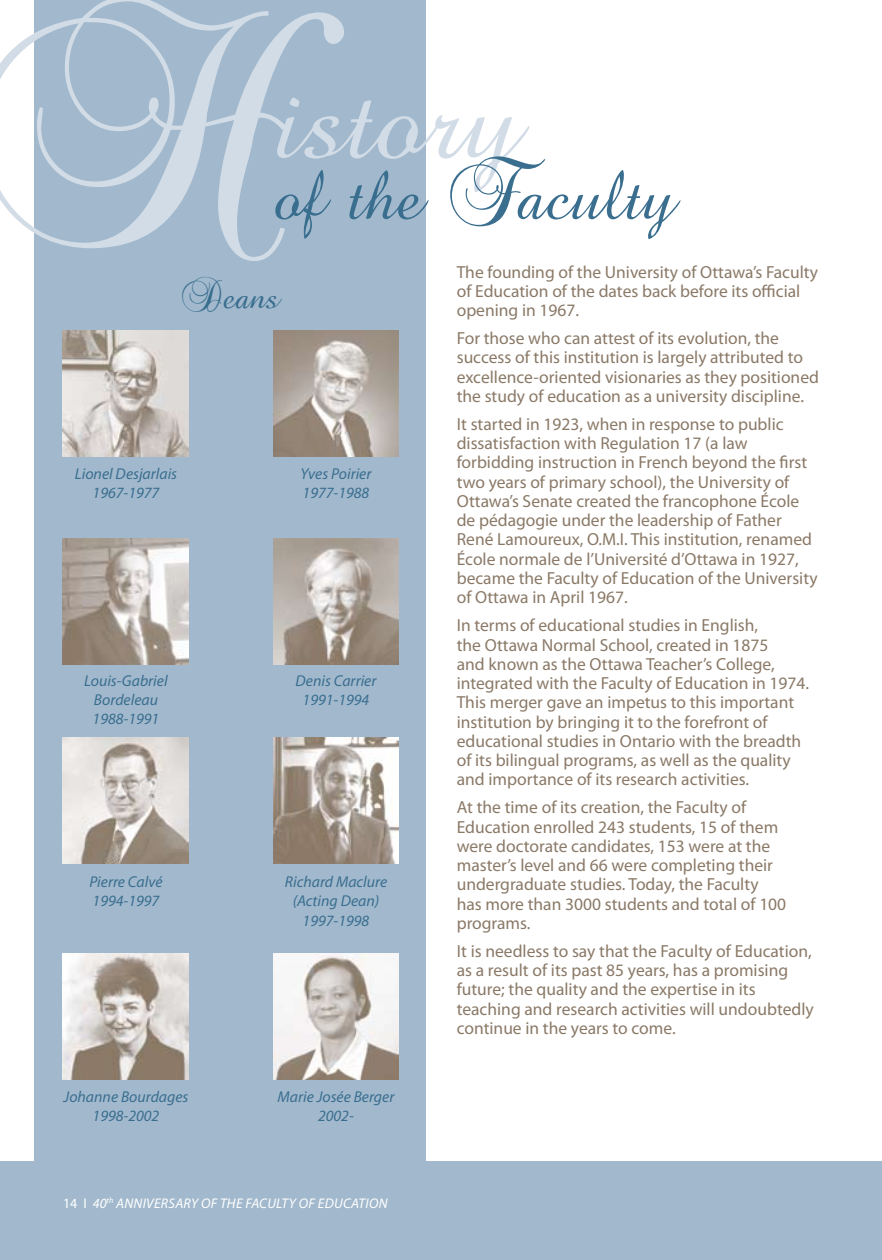
<style>
.page{position:relative;width:882px;height:1260px;background:#fff}
.page>*{position:absolute;margin:0;border:0;box-sizing:border-box;transform-origin:0 0}
.t1{font:119px "Brock Script";color:#d2dce7}
.t2{font:70px "Brock Script";color:#3a6e8f}
.t3{font:35px "Brock Script";color:#3a6e8f}
.t4{font:17.5px/19.2px "Myriad Pro";color:#8a7967}
.t5{font:italic 15.75px/19.2px "Myriad Pro";color:#3a6e8f;text-align:center}
.t6{font:italic 14px "Myriad Pro";letter-spacing:.02em;color:#fff}
.s1{font-size:262.5px}
.s2{font-style:normal}
</style>
<div class="page">
<div style="left:0;top:1161px;width:882px;height:99px;background:#a2b9cd"></div>
<div style="left:34px;top:0;width:391px;height:1163px;background:#a2b9cd"></div>
<img style="left:63px;top:330px;width:126px;height:126px">
<img style="left:273px;top:330px;width:126px;height:126px">
<img style="left:63px;top:538px;width:126px;height:126px">
<img style="left:273px;top:538px;width:126px;height:126px">
<img style="left:63px;top:738px;width:126px;height:126px">
<img style="left:273px;top:738px;width:126px;height:126px">
<img style="left:63px;top:954px;width:126px;height:126px">
<img style="left:273px;top:954px;width:126px;height:126px">
<h1 class="t1" style="left:-36px;top:30px;width:557px"><span class="s1">H</span>istory</h1>
<h2 class="t2" style="left:275px;top:144px;width:401px">of the Faculty</h2>
<p class="t4" style="left:457px;top:262px;width:363px">The founding of the University of Ottawa’s Faculty of Education of the dates back before its official opening in 1967.</p>
<p class="t4" style="left:457px;top:328px;width:364px">For those who can attest of its evolution, the success of this institution is largely attributed to excellence-oriented visionaries as they positioned the study of education as a university discipline.</p>
<p class="t4" style="left:457px;top:414px;width:362px">It started in 1923, when in response to public dissatisfaction with Regulation 17 (a law forbidding instruction in French beyond the first two years of primary school), the University of Ottawa’s Senate created the francophone École de pédagogie under the leadership of Father René Lamoureux, O.M.I. This institution, renamed École normale de l’Université d’Ottawa in 1927, became the Faculty of Education of the University of Ottawa in April 1967.</p>
<p class="t4" style="left:457px;top:616px;width:354px">In terms of educational studies in English,<br>the Ottawa Normal School, created in 1875<br>and known as the Ottawa Teacher’s College, integrated with the Faculty of Education in 1974.<br>This merger gave an impetus to this important institution by bringing it to the forefront of educational studies in Ontario with the breadth of its bilingual programs, as well as the quality and importance of its research activities.</p>
<p class="t4" style="left:457px;top:798px;width:331px">At the time of its creation, the Faculty of Education enrolled 243 students, 15 of them were doctorate candidates, 153 were at the master’s level and 66 were completing their undergraduate studies. Today, the Faculty has more than 3000 students and total of 100 programs.</p>
<p class="t4" style="left:457px;top:941px;width:358px">It is needless to say that the Faculty of Education, as a result of its past 85 years, has a promising future; the quality and the expertise in its teaching and research activities will undoubtedly continue in the years to come.</p>
<h3 class="t3" style="left:180px;top:271px;width:100px">Deans</h3>
<p class="t5" style="left:75px;top:464px;width:104px">Lionel Desjarlais<br>1967-1977</p>
<p class="t5" style="left:301px;top:464px;width:73px;text-align:left">Yves Poirier<br>1977-1988</p>
<p class="t5" style="left:84px;top:670px;width:85px">Louis-Gabriel<br>Bordeleau<br>1988-1991</p>
<p class="t5" style="left:296px;top:670px;width:83px">Denis Carrier<br>1991-1994</p>
<p class="t5" style="left:89px;top:872px;width:75px;text-align:left">Pierre Calvé<br>1994-1997</p>
<p class="t5" style="left:285px;top:872px;width:104px">Richard Maclure (Acting Dean)<br>1997-1998</p>
<p class="t5" style="left:64px;top:1087px;width:126px">Johanne Bourdages<br>1998-2002</p>
<p class="t5" style="left:278px;top:1087px;width:119px">Marie Josée Berger<br>2002-</p>
<p class="t6" style="left:63px;top:1194px;width:326px"><span class="s2">14 I</span> 40<sup>th</sup> anniversary of the Faculty of education</p>
</div>
